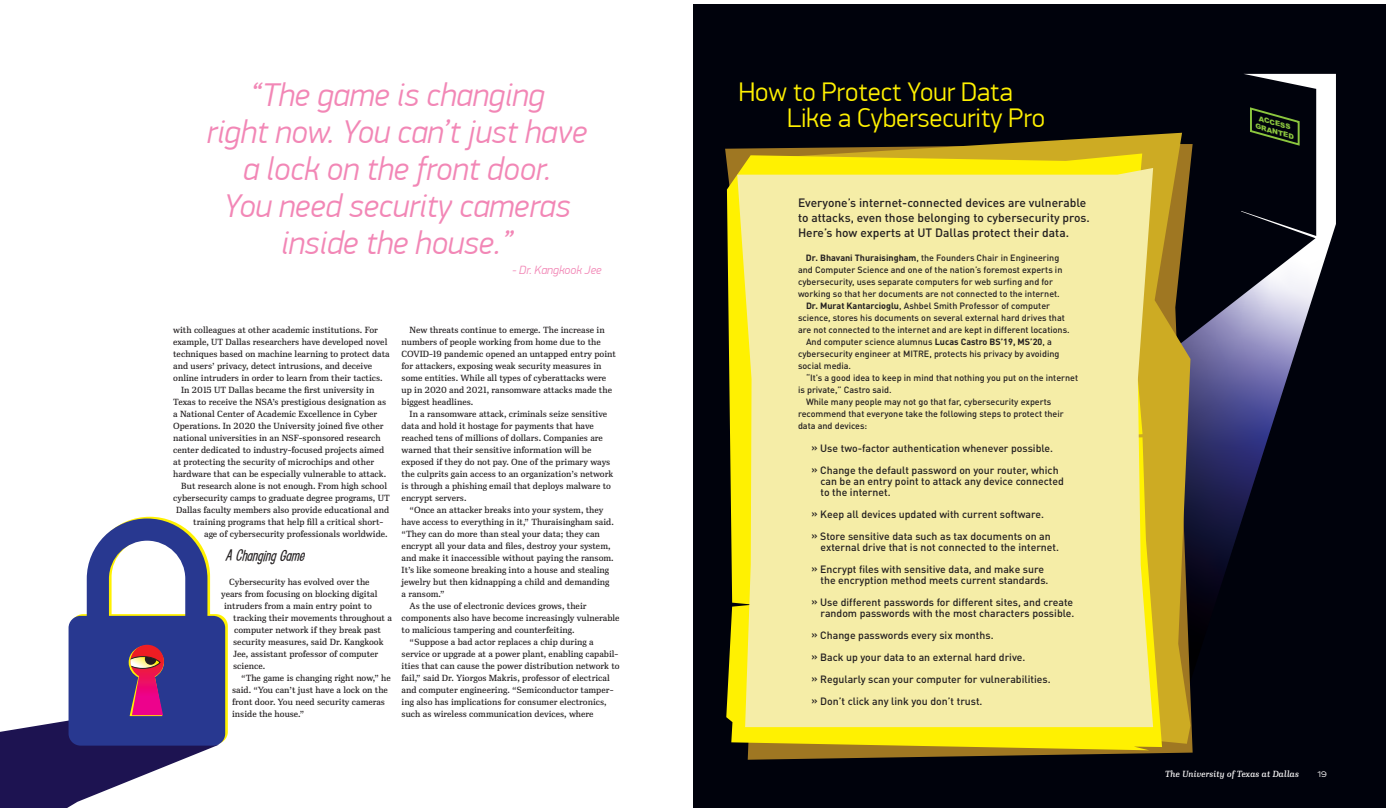
<style>
.page{position:relative;width:1386px;height:810px;background:#fff}
.page>*{position:absolute;margin:0;border:0;box-sizing:border-box;transform-origin:0 0}
._02_body_indent{font:italic 300 33px/37px "PF Din Display Pro";color:#f287b6;text-align:center}
._02_body_indent-2{font:300 27px "PF Din Display Pro";color:#fff101}
._02_body_indent-3{font:italic 15px "Hooligan JF";color:#231f20}
._02_body_indent-4{font:500 12px/15px "DIN Pro";color:#231f20}
._02_body_indent-5{font:italic 300 12px "PF Din Display Pro";color:#f287b6}
._02_body_indent-6{font:500 10.5px/11px "DIN Pro";color:#231f20}
._02_body_indent-7{font:9px/12px "Ibis Text";color:#231f20}
._02_body_indent-8{font:500 9px/12px "DIN Pro";color:#231f20}
.t1{font:italic 9px "Ibis Text";color:#fff}
.t2{font:8px "Ridley Grotesk";color:#fff}
.t3{font:italic 900 6.8px/8.2px "Arial";color:#8bc63e;scale:1.08 1}
.s1{font-weight:700}
</style>
<div class="page">
<div style="left:694px;top:4px;width:692px;height:804px;background:#00020c"></div>
<svg style="left:1179px;top:74px;width:157px;height:518px"></svg>
<div style="left:69px;top:616px;width:156px;height:130px;background:#283890;border-radius:12px"></div>
<svg style="left:0;top:517px;width:219px;height:291px"></svg>
<svg style="left:725px;top:144px;width:468px;height:616px"></svg>
<svg style="left:751px;top:133px;width:439px;height:611px;fill:#cdab23"></svg>
<svg style="left:726px;top:153px;width:436px;height:597px;fill:#fff101"></svg>
<div style="left:737px;top:168px;width:416px;height:559px;background:#f5eda7"></div>
<svg style="left:1249px;top:106px;width:52px;height:41px"></svg>
<p class="_02_body_indent" style="left:207px;top:76px;width:382px">“The game is changing<br>right now. You can’t just have a lock on the front door.<br>You need security cameras inside the house.”</p>
<p class="_02_body_indent-5" style="left:512px;top:263px;width:91px">- Dr. Kangkook Jee</p>
<p class="_02_body_indent-7" style="left:173px;top:324px;width:218px">with colleagues at other academic institutions. For example, UT Dallas researchers have developed novel techniques based on machine learning to protect data and users’ privacy, detect intrusions, and deceive online intruders in order to learn from their tactics.</p>
<p class="_02_body_indent-7" style="left:173px;top:384px;width:215px;text-indent:8px">In 2015 UT Dallas became the first university in Texas to receive the NSA’s prestigious designation as a National Center of Academic Excellence in Cyber Operations. In 2020 the University joined five other national universities in an NSF-sponsored research center dedicated to industry-focused projects aimed at protecting the security of microchips and other hardware that can be especially vulnerable to attack.</p>
<p class="_02_body_indent-7" style="left:181px;top:480px;width:207px">But research alone is not enough. From high school</p>
<p class="_02_body_indent-7" style="left:173px;top:492px;width:218px">cybersecurity camps to graduate degree programs, UT</p>
<p class="_02_body_indent-7" style="left:176px;top:504px;width:215px">Dallas faculty members also provide educational and</p>
<p class="_02_body_indent-7" style="left:193px;top:516px;width:192px">training programs that help fill a critical short-</p>
<p class="_02_body_indent-7" style="left:204px;top:528px;width:185px">age of cybersecurity professionals worldwide.</p>
<p class="_02_body_indent-3" style="left:225px;top:545px;width:80px">A Changing Game</p>
<p class="_02_body_indent-7" style="left:229px;top:576px;width:142px">Cybersecurity has evolved over the</p>
<p class="_02_body_indent-7" style="left:221px;top:588px;width:158px">years from focusing on blocking digital</p>
<p class="_02_body_indent-7" style="left:224px;top:600px;width:149px">intruders from a main entry point to</p>
<p class="_02_body_indent-7" style="left:233px;top:612px;width:160px">tracking their movements throughout a</p>
<p class="_02_body_indent-7" style="left:234px;top:624px;width:148px">computer network if they break past</p>
<p class="_02_body_indent-7" style="left:233px;top:636px;width:152px">security measures, said Dr. Kangkook</p>
<p class="_02_body_indent-7" style="left:233px;top:648px;width:147px">Jee, assistant professor of computer</p>
<p class="_02_body_indent-7" style="left:233px;top:660px;width:33px">science.</p>
<p class="_02_body_indent-7" style="left:232px;top:672px;width:160px;text-indent:9px">“The game is changing right now,” he said. “You can’t just have a lock on the front door. You need security cameras inside the house.”</p>
<p class="_02_body_indent-7" style="left:402px;top:324px;width:216px;text-indent:8px">New threats continue to emerge. The increase in numbers of people working from home due to the COVID-19 pandemic opened an untapped entry point for attackers, exposing weak security measures in some entities. While all types of cyberattacks were up in 2020 and 2021, ransomware attacks made the biggest headlines.</p>
<p class="_02_body_indent-7" style="left:402px;top:408px;width:213px;text-indent:8px">In a ransomware attack, criminals seize sensitive data and hold it hostage for payments that have reached tens of millions of dollars. Companies are warned that their sensitive information will be exposed if they do not pay. One of the primary ways the culprits gain access to an organization’s network is through a phishing email that deploys malware to encrypt servers.</p>
<p class="_02_body_indent-7" style="left:402px;top:504px;width:214px;text-indent:8px">“Once an attacker breaks into your system, they have access to everything in it,” Thuraisingham said. “They can do more than steal your data; they can encrypt all your data and files, destroy your system, and make it inaccessible without paying the ransom.<br>It’s like someone breaking into a house and stealing jewelry but then kidnapping a child and demanding a ransom.”</p>
<p class="_02_body_indent-7" style="left:402px;top:600px;width:220px;text-indent:8px">As the use of electronic devices grows, their components also have become increasingly vulnerable to malicious tampering and counterfeiting.</p>
<p class="_02_body_indent-7" style="left:402px;top:636px;width:220px;text-indent:8px">“Suppose a bad actor replaces a chip during a service or upgrade at a power plant, enabling capabil&shy;ities that can cause the power distribution network to fail,” said Dr. Yiorgos Makris, professor of electrical and computer engineering. “Semiconductor tamper&shy;ing also has implications for consumer electronics, such as wireless communication devices, where</p>
<p class="_02_body_indent-2" style="left:739px;top:77px;width:275px">How to Protect Your Data</p>
<p class="_02_body_indent-2" style="left:787px;top:103px;width:260px">Like a Cybersecurity Pro</p>
<p class="_02_body_indent-4" style="left:798px;top:195px;width:293px">Everyone’s internet-connected devices are vulnerable to attacks, even those belonging to cybersecurity pros.<br>Here’s how experts at UT Dallas protect their data.</p>
<p class="_02_body_indent-8" style="left:798px;top:251px;width:266px;text-indent:8px"><span class="s1">Dr. Bhavani Thuraisingham</span>, the Founders Chair in Engineering and Computer Science and one of the nation’s foremost experts in cybersecurity, uses separate computers for web surfing and for working so that her documents are not connected to the internet.</p>
<p class="_02_body_indent-8" style="left:798px;top:299px;width:273px;text-indent:8px"><span class="s1">Dr. Murat Kantarcioglu</span>, Ashbel Smith Professor of computer science, stores his documents on several external hard drives that are not connected to the internet and are kept in different locations.</p>
<p class="_02_body_indent-8" style="left:798px;top:335px;width:263px;text-indent:8px">And computer science alumnus <span class="s1">Lucas Castro BS’19, MS’20</span>, a cybersecurity engineer at MITRE, protects his privacy by avoiding social media.</p>
<p class="_02_body_indent-8" style="left:798px;top:371px;width:282px;text-indent:8px">“It’s a good idea to keep in mind that nothing you put on the internet is private,” Castro said.</p>
<p class="_02_body_indent-8" style="left:798px;top:395px;width:267px;text-indent:8px">While many people may not go that far, cybersecurity experts recommend that everyone take the following steps to protect their data and devices:</p>
<p class="_02_body_indent-6" style="left:812px;top:442px;width:243px">» Use two-factor authentication whenever possible.</p>
<p class="_02_body_indent-6" style="left:820px;top:464px;width:245px;text-indent:-9px">» Change the default password on your router, which can be an entry point to attack any device connected to the internet.</p>
<p class="_02_body_indent-6" style="left:812px;top:508px;width:234px">» Keep all devices updated with current software.</p>
<p class="_02_body_indent-6" style="left:820px;top:530px;width:240px;text-indent:-9px">» Store sensitive data such as tax documents on an external drive that is not connected to the internet.</p>
<p class="_02_body_indent-6" style="left:820px;top:563px;width:230px;text-indent:-9px">» Encrypt files with sensitive data, and make sure the encryption method meets current standards.</p>
<p class="_02_body_indent-6" style="left:812px;top:596px;width:264px;text-align:right">» Use different passwords for different sites, and create random passwords with the most characters possible.</p>
<p class="_02_body_indent-6" style="left:812px;top:629px;width:184px">» Change passwords every six months.</p>
<p class="_02_body_indent-6" style="left:812px;top:651px;width:215px">» Back up your data to an external hard drive.</p>
<p class="_02_body_indent-6" style="left:812px;top:673px;width:241px">» Regularly scan your computer for vulnerabilities.</p>
<p class="_02_body_indent-6" style="left:812px;top:695px;width:173px">» Don’t click any link you don’t trust.</p>
<p class="t3" style="left:1260px;top:114px;width:39px;rotate:16deg">ACCESS<br>GRANTED</p>
<p class="t1" style="left:1165px;top:768px;width:136px">The University of Texas at Dallas</p>
<p class="t2" style="left:1317px;top:769px;width:11px">19</p>
</div>
